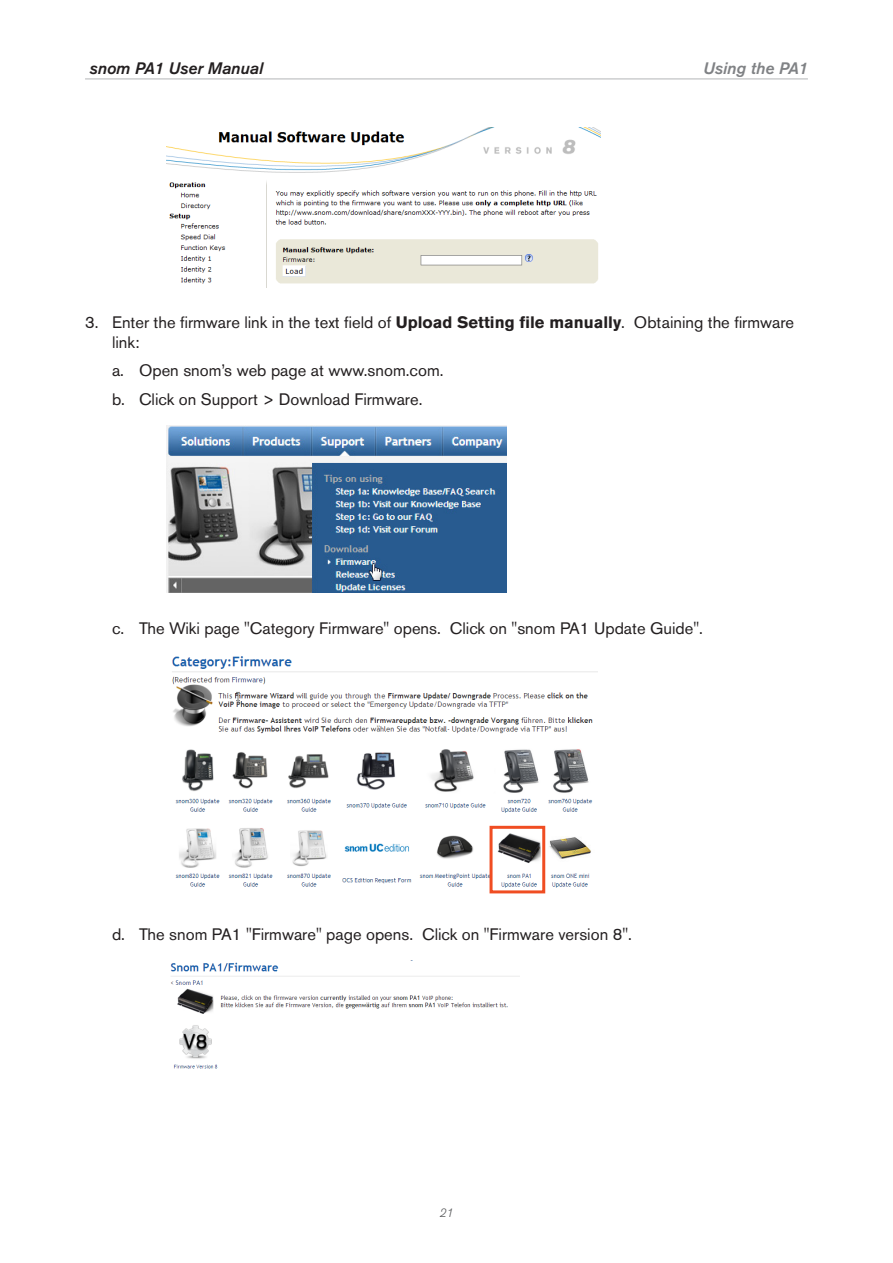
<style>
.page{position:relative;width:893px;height:1263px;background:#fff}
.page>*{position:absolute;margin:0;border:0;box-sizing:border-box;transform-origin:0 0}
.t1{font:16.5px/19.8px "Akzidenz Grotesk Pro";color:#231f20}
.t2{font:italic 500 16.5px "Akzidenz Grotesk Pro";color:#231f20}
.t3{font:italic 500 16.5px "Akzidenz Grotesk Pro";color:#808285}
.t4{font:italic 300 12px "Akzidenz Grotesk Pro";color:#57585a}
.s1{font-weight:700}
</style>
<div class="page">
<hr style="left:85px;top:78px;width:723px;height:1px;background:#bcbdc0">
<img style="left:166px;top:128px;width:434px;height:159px">
<img style="left:166px;top:425px;width:340px;height:168px">
<img style="left:172px;top:656px;width:425px;height:238px">
<img style="left:170px;top:960px;width:349px;height:109px">
<div style="left:490px;top:826px;width:55px;height:67px;border:3px solid #f04d22"></div>
<p class="t2" style="left:90px;top:58px;width:175px">snom PA1 User Manual</p>
<p class="t3" style="left:703px;top:58px;width:106px">Using the PA1</p>
<p class="t1" style="left:112px;top:313px;width:684px;text-indent:-27px">3. Enter the firmware link in the text field of <span class="s1">Upload Setting file manually</span>. Obtaining the firmware link:</p>
<p class="t1" style="left:112px;top:356px;width:333px;line-height:28.3px">a. Open snom’s web page at www.snom.com. b. Click on Support &gt; Download Firmware.</p>
<p class="t1" style="left:112px;top:618px;width:592px">c. The Wiki page "Category Firmware" opens. Click on "snom PA1 Update Guide".</p>
<p class="t1" style="left:112px;top:924px;width:521px">d. The snom PA1 "Firmware" page opens. Click on "Firmware version 8".</p>
<p class="t4" style="left:439px;top:1204px;width:15px">21</p>
</div>
